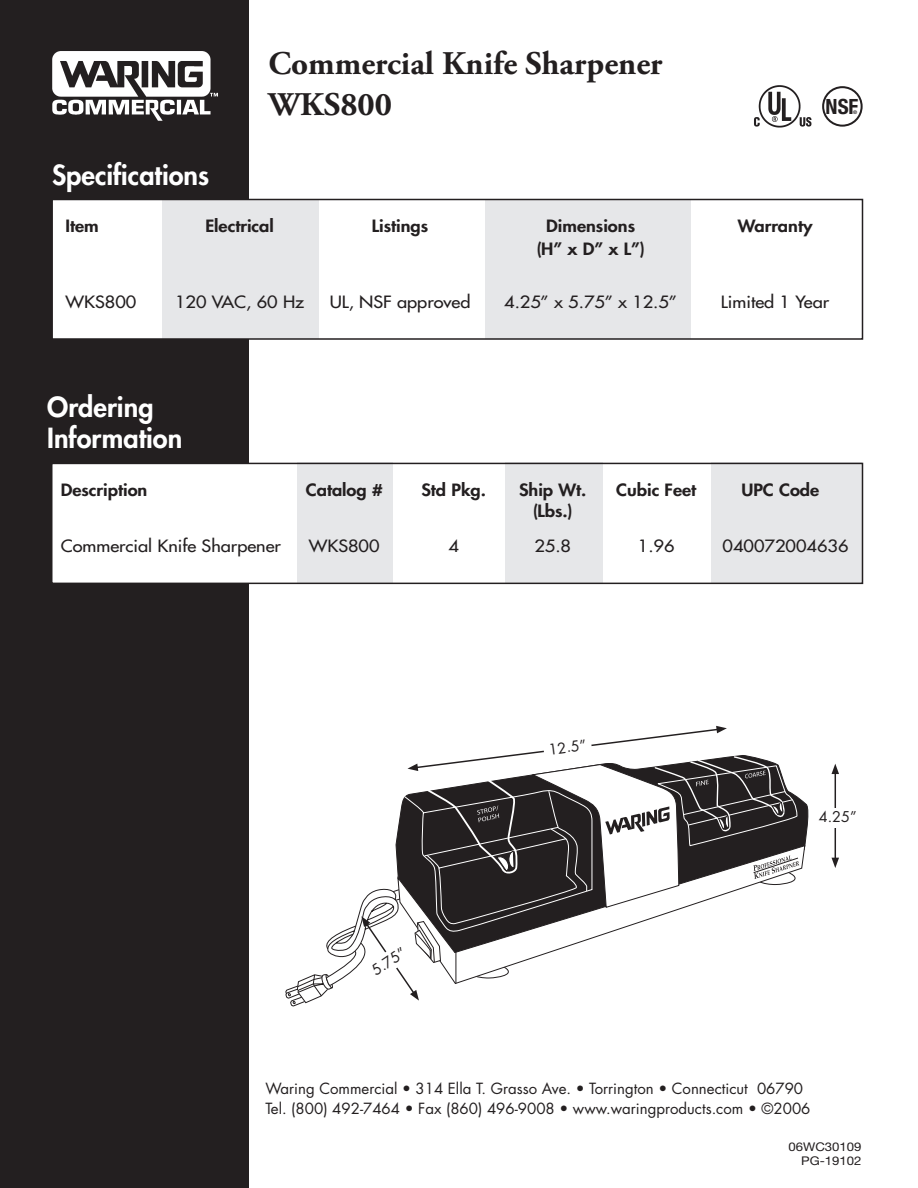
<style>
.page{position:relative;width:918px;height:1188px;background:#fff}
.page>*{position:absolute;margin:0;border:0;box-sizing:border-box;transform-origin:0 0}
.t1{font:700 33px/40.5px "Adobe Garamond Pro";color:#231f20}
.t2{font:800 27px/31.5px "Futura Std";color:#fff}
.t3{font:700 condensed 21px "Helvetica Neue LT Std";color:#231f20}
.t4{font:500 16.5px "Futura Std";color:#231f20;scale:1.1 1}
.t5{font:800 16.5px "Futura Std";color:#231f20;scale:1.1 1}
.t6{font:15px/19.5px "Futura Std";color:#231f20}
.t7{font:14.4px "Futura Std";color:#231f20}
.t8{font:12px/14.4px "Helvetica Neue LT Std";color:#231f20;text-align:right;scale:1.1 1}
.t9{font:700 4.95px "Helvetica Neue LT Std";color:#231f20}
</style>
<div class="page">
<div style="left:0;top:0;width:249px;height:1188px;background:#231f20"></div>
<hr style="left:835px;top:772px;width:1px;height:88px;background:#231f20">
<svg style="left:832px;top:764px;width:7px;height:10px"></svg>
<svg style="left:832px;top:858px;width:7px;height:10px"></svg>
<div style="left:813px;top:808px;width:50px;height:19px;background:#fff"></div>
<svg style="left:286px;top:726px;width:522px;height:280px"></svg>
<img style="left:754px;top:85px;width:58px;height:43px">
<div style="left:822px;top:86px;width:41px;height:41px;border:2px solid #231f20;border-radius:50%"></div>
<div style="left:161px;top:201px;width:158px;height:138px;background:#e6e7e9"></div>
<div style="left:485px;top:200px;width:206px;height:139px;background:#e6e7e9"></div>
<div style="left:505px;top:462px;width:97px;height:121px;background:#e6e7e9"></div>
<div style="left:711px;top:462px;width:151px;height:121px;background:#e6e7e9"></div>
<div style="left:51px;top:201px;width:111px;height:138px;background:#fff"></div>
<div style="left:52px;top:463px;width:306px;height:120px;background:#fff"></div>
<div style="left:51px;top:199px;width:812px;height:141px;border:2px solid #231f20"></div>
<div style="left:297px;top:462px;width:96px;height:121px;background:#e6e7e9"></div>
<div style="left:51px;top:463px;width:812px;height:121px;border:2px solid #231f20"></div>
<img style="left:52px;top:51px;width:166px;height:70px">
<h1 class="t1" style="left:268px;top:44px;width:396px">Commercial Knife Sharpener<br>WKS800</h1>
<h3 class="t3" style="left:826px;top:94px;width:34px">NSF</h3>
<p class="t9" style="left:853px;top:109px;width:6px">®</p>
<h2 class="t2" style="left:52px;top:159px;width:159px">Specifications</h2>
<p class="t5" style="left:66px;top:215px;width:32px">Item</p>
<p class="t5" style="left:205px;top:215px;width:64px">Electrical</p>
<p class="t5" style="left:372px;top:215px;width:53px">Listings</p>
<p class="t5" style="left:546px;top:215px;width:82px">Dimensions</p>
<p class="t5" style="left:738px;top:215px;width:69px">Warranty</p>
<p class="t5" style="left:536px;top:239px;width:100px">(H” x D” x L”)</p>
<p class="t4" style="left:66px;top:292px;width:66px">WKS800</p>
<p class="t4" style="left:175px;top:292px;width:119px">120 VAC, 60 Hz</p>
<p class="t4" style="left:330px;top:292px;width:130px">UL, NSF approved</p>
<p class="t4" style="left:504px;top:292px;width:159px">4.25” x 5.75” x 12.5”</p>
<p class="t4" style="left:721px;top:292px;width:100px">Limited 1 Year</p>
<h2 class="t2" style="left:47px;top:391px;width:137px">Ordering<br>Information</h2>
<p class="t5" style="left:61px;top:480px;width:80px">Description</p>
<p class="t5" style="left:306px;top:480px;width:71px">Catalog #</p>
<p class="t5" style="left:421px;top:480px;width:60px">Std Pkg.</p>
<p class="t5" style="left:519px;top:480px;width:63px">Ship Wt.</p>
<p class="t5" style="left:616px;top:480px;width:74px">Cubic Feet</p>
<p class="t5" style="left:741px;top:480px;width:72px">UPC Code</p>
<p class="t5" style="left:533px;top:501px;width:38px">(Lbs.)</p>
<p class="t4" style="left:61px;top:536px;width:202px">Commercial Knife Sharpener</p>
<p class="t4" style="left:309px;top:536px;width:66px">WKS800</p>
<p class="t4" style="left:448px;top:536px;width:11px">4</p>
<p class="t4" style="left:534px;top:536px;width:35px">25.8</p>
<p class="t4" style="left:638px;top:536px;width:35px">1.96</p>
<p class="t4" style="left:723px;top:536px;width:116px">040072004636</p>
<p class="t7" style="left:368px;top:964px;width:39px;rotate:-34deg">5.75”</p>
<p class="t7" style="left:547px;top:740px;width:39px;rotate:-8deg">12.5”</p>
<p class="t7" style="left:819px;top:808px;width:39px">4.25”</p>
<p class="t6" style="left:265px;top:1079px;width:547px">Waring Commercial • 314 Ella T. Grasso Ave. • Torrington • Connecticut 06790<br>Tel. (800) 492-7464 • Fax (860) 496-9008 • www.waringproducts.com • ©2006</p>
<p class="t8" style="left:788px;top:1139px;width:68px">06WC30109<br>PG-19102</p>
</div>
